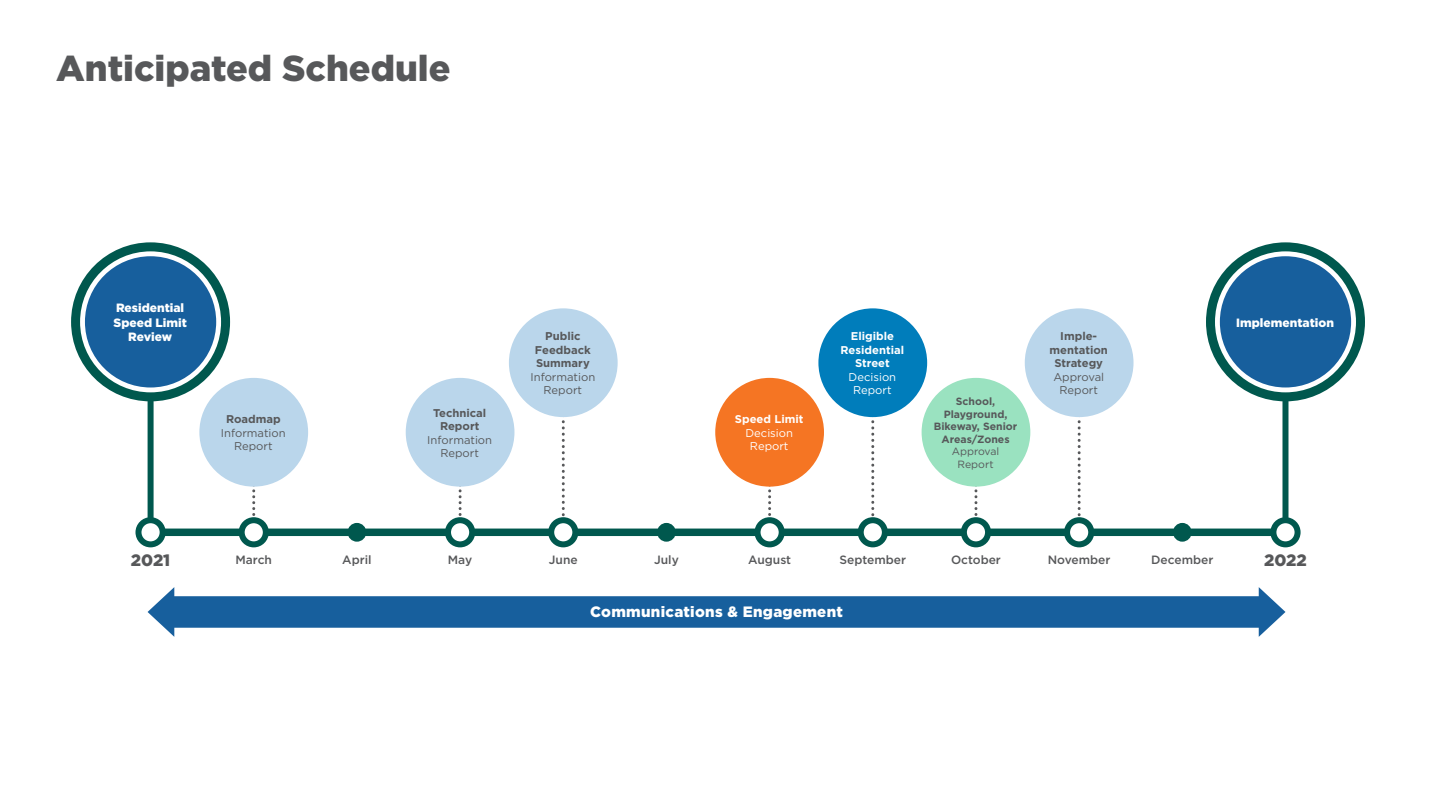
<style>
.page{position:relative;width:1440px;height:810px;background:#fff}
.page>*{position:absolute;margin:0;border:0;box-sizing:border-box;transform-origin:0 0}
.t1{font:900 36px "Gotham";color:#57585a}
.t2{font:900 16.5px "Gotham";color:#57585a}
.t3{font:900 15px "Gotham";letter-spacing:.02em;color:#fff}
.t4{font:500 12px "Gotham";color:#57585a}
.t5{font:900 12px/14.4px "Gotham";color:#fff;text-align:center}
.t6{font:700 11.25px/13.5px "Gotham";color:#57585a;text-align:center}
.t7{font:11.25px/13.5px "Gotham";color:#57585a;text-align:center}
.t8{font:700 11.25px/13.5px "Gotham";color:#fff;text-align:center}
.t9{font:11.25px/13.5px "Gotham";color:#fff;text-align:center}
.t10{font:700 10.5px/12.6px "Gotham";color:#57585a;text-align:center}
.s1{font-weight:700}
.s2{font-weight:400}
</style>
<div class="page">
<div style="left:153px;top:529px;width:1133px;height:7px;background:#00584e"></div>
<div style="left:166px;top:596px;width:1101px;height:32px;background:#175f9d"></div>
<svg style="left:1259px;top:587px;width:27px;height:50px"></svg>
<svg style="left:148px;top:587px;width:26px;height:50px"></svg>
<div style="left:148px;top:382px;width:6px;height:150px;background:#00584e"></div>
<svg style="left:252px;top:489px;width:3px;height:27px"></svg>
<svg style="left:768px;top:489px;width:3px;height:27px"></svg>
<svg style="left:974px;top:489px;width:3px;height:27px"></svg>
<svg style="left:459px;top:489px;width:3px;height:27px"></svg>
<svg style="left:871px;top:417px;width:3px;height:100px"></svg>
<svg style="left:562px;top:417px;width:3px;height:100px"></svg>
<svg style="left:1078px;top:417px;width:3px;height:100px"></svg>
<div style="left:1282px;top:382px;width:6px;height:150px;background:#00584e"></div>
<svg style="left:76px;top:247px;width:150px;height:150px"></svg>
<div style="left:71px;top:242px;width:159px;height:159px;border:9px solid #00584e;border-radius:50%"></div>
<div style="left:85px;top:256px;width:131px;height:131px;background:#175f9d;border-radius:50%"></div>
<svg style="left:1210px;top:247px;width:150px;height:150px"></svg>
<div style="left:1206px;top:242px;width:159px;height:159px;border:9px solid #00584e;border-radius:50%"></div>
<div style="left:1220px;top:256px;width:131px;height:131px;background:#175f9d;border-radius:50%"></div>
<svg style="left:138px;top:520px;width:25px;height:24px"></svg>
<div style="left:135px;top:517px;width:31px;height:30px;border:6px solid #00584e;border-radius:50%"></div>
<div style="left:242px;top:520px;width:24px;height:24px;background:#fff;border-radius:50%"></div>
<div style="left:239px;top:517px;width:30px;height:30px;border:6px solid #00584e;border-radius:50%"></div>
<div style="left:348px;top:523px;width:18px;height:19px;background:#00584e;border-radius:50%"></div>
<div style="left:657px;top:523px;width:19px;height:19px;background:#00584e;border-radius:50%"></div>
<div style="left:1173px;top:523px;width:19px;height:19px;background:#00584e;border-radius:50%"></div>
<div style="left:448px;top:520px;width:24px;height:24px;background:#fff;border-radius:50%"></div>
<div style="left:445px;top:517px;width:30px;height:30px;border:6px solid #00584e;border-radius:50%"></div>
<div style="left:551px;top:520px;width:24px;height:24px;background:#fff;border-radius:50%"></div>
<div style="left:548px;top:517px;width:30px;height:30px;border:6px solid #00584e;border-radius:50%"></div>
<div style="left:758px;top:520px;width:24px;height:24px;background:#fff;border-radius:50%"></div>
<div style="left:755px;top:517px;width:30px;height:30px;border:6px solid #00584e;border-radius:50%"></div>
<div style="left:861px;top:520px;width:24px;height:24px;background:#fff;border-radius:50%"></div>
<div style="left:858px;top:517px;width:30px;height:30px;border:6px solid #00584e;border-radius:50%"></div>
<div style="left:964px;top:520px;width:24px;height:24px;background:#fff;border-radius:50%"></div>
<div style="left:961px;top:517px;width:30px;height:30px;border:6px solid #00584e;border-radius:50%"></div>
<div style="left:1067px;top:520px;width:24px;height:24px;background:#fff;border-radius:50%"></div>
<div style="left:1064px;top:517px;width:30px;height:30px;border:6px solid #00584e;border-radius:50%"></div>
<svg style="left:1273px;top:520px;width:25px;height:24px"></svg>
<div style="left:1270px;top:517px;width:31px;height:30px;border:6px solid #00584e;border-radius:50%"></div>
<div style="left:199px;top:378px;width:109px;height:109px;background:#bad6eb;border-radius:50%"></div>
<div style="left:406px;top:378px;width:108px;height:109px;background:#bad6eb;border-radius:50%"></div>
<div style="left:818px;top:308px;width:109px;height:109px;background:#007dbb;border-radius:50%"></div>
<div style="left:1025px;top:308px;width:109px;height:109px;background:#bad6eb;border-radius:50%"></div>
<div style="left:509px;top:308px;width:109px;height:109px;background:#bad6eb;border-radius:50%"></div>
<div style="left:715px;top:378px;width:109px;height:109px;background:#f57523;border-radius:50%"></div>
<div style="left:922px;top:378px;width:108px;height:109px;background:#9ae2c0;border-radius:50%"></div>
<p class="t1" style="left:56px;top:43px;width:396px">Anticipated Schedule</p>
<p class="t5" style="left:114px;top:301px;width:75px">Residential<br>Speed Limit<br>Review</p>
<p class="t7" style="left:221px;top:412px;width:66px"><span class="s1">Roadmap<br></span>Information<br>Report</p>
<p class="t7" style="left:427px;top:406px;width:66px"><span class="s1">Technical<br>Report<br></span>Information<br>Report</p>
<p class="t6" style="left:530px;top:329px;width:66px">Public<br>Feedback<br>Summary<br><span class="s2">Information<br>Report</span></p>
<p class="t9" style="left:735px;top:412px;width:70px"><span class="s1">Speed Limit<br></span>Decision<br>Report</p>
<p class="t8" style="left:841px;top:329px;width:65px">Eligible<br>Residential<br>Street<br><span class="s2">Decision<br>Report</span></p>
<p class="t6" style="left:1050px;top:329px;width:60px">Imple&shy;mentation<br>Strategy<br><span class="s2">Approval<br>Report</span></p>
<p class="t10" style="left:934px;top:395px;width:85px">School,<br>Playground,<br>Bikeway, Senior<br>Areas/Zones<br><span class="s2">Approval<br>Report</span></p>
<p class="t5" style="left:1236px;top:315px;width:99px">Implementation</p>
<p class="t2" style="left:131px;top:549px;width:41px">2021</p>
<p class="t4" style="left:236px;top:552px;width:38px">March</p>
<p class="t4" style="left:342px;top:552px;width:31px">April</p>
<p class="t4" style="left:448px;top:552px;width:26px">May</p>
<p class="t4" style="left:549px;top:552px;width:30px">June</p>
<p class="t4" style="left:654px;top:552px;width:26px">July</p>
<p class="t4" style="left:748px;top:552px;width:45px">August</p>
<p class="t4" style="left:839px;top:552px;width:68px">September</p>
<p class="t4" style="left:951px;top:552px;width:51px">October</p>
<p class="t4" style="left:1048px;top:552px;width:64px">November</p>
<p class="t4" style="left:1151px;top:552px;width:64px">December</p>
<p class="t2" style="left:1264px;top:549px;width:44px">2022</p>
<p class="t3" style="left:590px;top:602px;width:254px">Communications &amp; Engagement</p>
</div>
